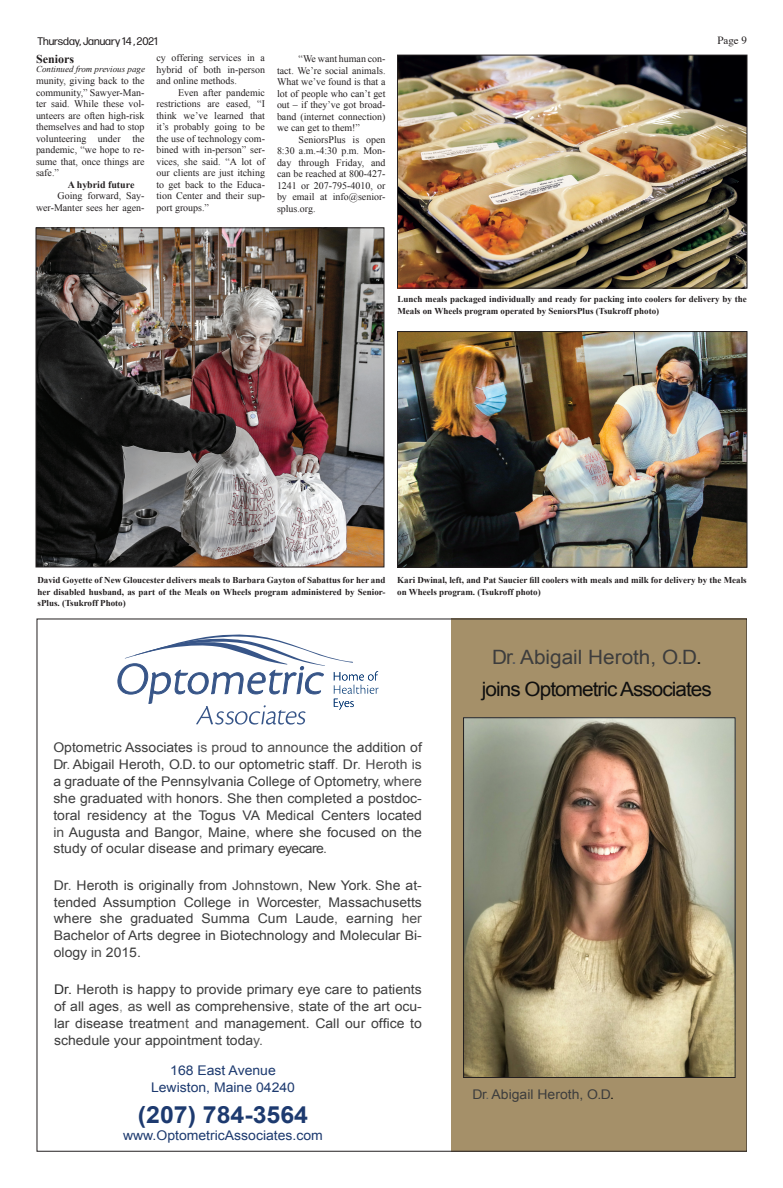
<style>
.page{position:relative;width:783px;height:1188px;background:#fff}
.page>*{position:absolute;margin:0;border:0;box-sizing:border-box;transform-origin:0 0}
.t1{font:700 23.7px "Arial";color:#1d3a6f;scale:1.05 1}
.t2{font:19.8px/31.9px "Arial";letter-spacing:-.045em;color:#0f0f0f;text-align:center;scale:1.05 1}
.t3{font:13.3px/16.9px "Arial";color:#3d3d3d;text-align:justify;scale:1.05 1}
.t4{font:13.3px/17.1px "Arial";color:#1d3a6f;text-align:center;scale:1.05 1}
.t5{font:700 12px "Times New Roman";color:#231f20}
.t6{font:11px "Forma DJR Deck";color:#231f20}
.t7{font:11px "Times";color:#231f20}
.Body_Text_TCT{font:10px/11.5px "Times New Roman";color:#231f20;text-align:justify}
.Body_Text_TCT-2{font:700 10px "Times New Roman";color:#231f20}
.t8{font:700 9px/11.5px "Times New Roman";color:#231f20}
.t9{font:italic 9px "Times New Roman";color:#231f20}
.s1{color:#5b5b5b}
.s2{color:#4b4b4b}
.s3{color:#0f0f0f}
.s4{color:#747474}
.s5{color:#2b2b2b}
.s6{color:#8e8e8e}
.s7{color:#3d3d3d}
</style>
<div class="page">
<div style="left:452px;top:618px;width:295px;height:533px;background:#a59069"></div>
<img style="left:465px;top:719px;width:268px;height:357px">
<div style="left:463px;top:717px;width:272px;height:361px;border:1px solid #231f20"></div>
<svg style="left:117px;top:634px;width:262px;height:91px"></svg>
<img style="left:399px;top:57px;width:346px;height:229px">
<div style="left:397px;top:55px;width:350px;height:233px;border:1px solid #231f20"></div>
<img style="left:399px;top:333px;width:346px;height:233px">
<div style="left:397px;top:331px;width:350px;height:237px;border:1px solid #231f20"></div>
<img style="left:38px;top:230px;width:344px;height:335px">
<div style="left:36px;top:228px;width:348px;height:339px;border:1px solid #231f20"></div>
<p class="t6" style="left:38px;top:34px;width:122px">Thursday, January 14 , 2021</p>
<p class="t7" style="left:717px;top:30px;width:31px">Page 9</p>
<p class="t5" style="left:36px;top:51px;width:40px">Seniors</p>
<p class="t9" style="left:36px;top:63px;width:111px">Continued from previous page</p>
<p class="Body_Text_TCT" style="left:36px;top:75px;width:110px">munity, giving back to the community,” Sawyer-Man&shy;ter said. While these vol&shy;unteers are often high-risk themselves and had to stop volunteering under the pandemic, “we hope to re&shy;sume that, once things are safe.”</p>
<p class="Body_Text_TCT-2" style="left:68px;top:178px;width:68px">A hybrid future</p>
<p class="Body_Text_TCT" style="left:36px;top:190px;width:110px;text-align:right">Going forward, Say&shy;wer-Manter sees her agen-</p>
<p class="Body_Text_TCT" style="left:156px;top:52px;width:110px">cy offering services in a hybrid of both in-person and online methods.</p>
<p class="Body_Text_TCT" style="left:156px;top:86px;width:110px;text-indent:22px">Even after pandemic restrictions are eased, “I think we’ve learned that it’s probably going to be the use of technology com&shy;bined with in-person” ser&shy;vices, she said. “A lot of our clients are just itching to get back to the Educa&shy;tion Center and their sup&shy;port groups.”</p>
<p class="Body_Text_TCT" style="left:277px;top:53px;width:110px;text-indent:22px">“We want human con&shy;tact. We’re social animals.<br>What we’ve found is that a lot of people who can’t get out – if they’ve got broad&shy;band (internet connection) we can get to them!”</p>
<p class="Body_Text_TCT" style="left:277px;top:133px;width:110px;text-indent:22px">SeniorsPlus is open 8:30 a.m.-4:30 p.m. Mon&shy;day through Friday, and can be reached at 800-427- 1241 or 207-795-4010, or by email at info@senior&shy;splus.org.</p>
<p class="t8" style="left:398px;top:294px;width:351px">Lunch meals packaged individually and ready for packing into coolers for delivery by the<br>Meals on Wheels program operated by SeniorsPlus (Tsukroff photo)</p>
<p class="t8" style="left:38px;top:574px;width:349px;text-align:justify">David Goyette of New Gloucester delivers meals to Barbara Gayton of Sabattus for her and her disabled husband, as part of the Meals on Wheels program administered by Senior&shy;sPlus. (Tsukroff Photo)</p>
<p class="t8" style="left:397px;top:574px;width:351px">Kari Dwinal, left, and Pat Saucier fill coolers with meals and milk for delivery by the Meals on Wheels program. (Tsukroff photo)</p>
<p class="t3" style="left:53px;top:739px;width:353px">Optometric Associates <span class="s1">is</span> <span class="s2">proud</span> to <span class="s2">announce</span> the addition of Dr<span class="s1">.</span> Abigail Heroth, O.D<span class="s3">.</span> to our optometric staff<span class="s4">.</span> Dr<span class="s1">.</span> <span class="s2">Heroth is </span>a graduate <span class="s5">of</span> the Pennsylvania College of Optometry<span class="s1">,</span> <span class="s2">where </span>she graduated <span class="s2">with</span> honors. She then completed a postdoc&shy;toral residency at the Togus VA Med<span class="s1">i</span>cal Centers located <span class="s2">in</span> Augusta and Bangor<span class="s1">,</span> Maine<span class="s1">,</span> where she focused on the study of ocular disease and primary eyecare<span class="s1">.</span></p>
<p class="t3" style="left:54px;top:877px;width:352px">Dr<span class="s1">.</span> Heroth is originally from <span class="s2">Johnstown,</span> New York<span class="s1">.</span> She at&shy;tended Assumption College in Worcester<span class="s1">,</span> Massachusetts where she graduated Summa Cum Laude<span class="s1">,</span> earn<span class="s1">i</span>ng <span class="s2">her </span>Bachelor of Arts degree in Biotechnology and Molecular Bi&shy;ology <span class="s2">in</span> 2015.</p>
<p class="t3" style="left:54px;top:981px;width:352px"><span class="s5">Dr.</span> Heroth is happy to provide primary eye care to patients of all ages<span class="s6">,</span> <span class="s2">as</span> well as comprehensive<span class="s1">,</span> state of the art ocu&shy;lar disease treatme<span class="s1">nt</span> <span class="s2">and</span> management. Call our office to schedule your appointment toda<span class="s1">y.</span></p>
<p class="t4" style="left:151px;top:1062px;width:139px">168 East Avenue<br>Lewiston, Maine 04240</p>
<p class="t1" style="left:138px;top:1099px;width:164px">(207) 784-3564</p>
<p class="t4" style="left:123px;top:1127px;width:192px">www.OptometricAssociates.com</p>
<p class="t2" style="left:482px;top:642px;width:220px"><span class="s7">Dr</span><span class="s1">.</span> <span class="s7">Abigail Heroth, O.D</span>. joins Optometric Associates</p>
<p class="t3" style="left:473px;top:1086px;width:136px">Dr<span class="s1">.</span> Abigail Heroth, O.D<span class="s3">.</span></p>
</div>
